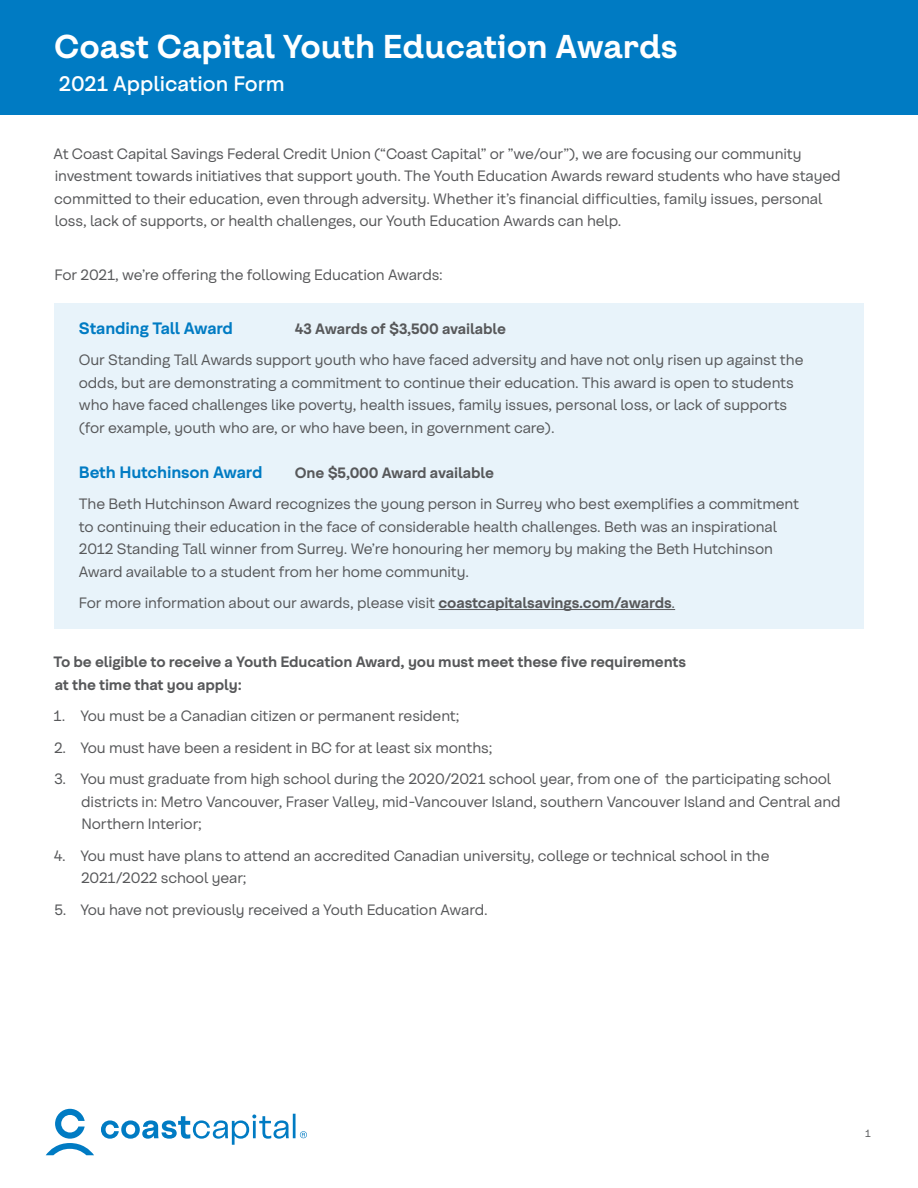
<style>
.page{position:relative;width:918px;height:1188px;background:#fff}
.page>*{position:absolute;margin:0;border:0;box-sizing:border-box;transform-origin:0 0}
.t1{font:700 33px "Coast Sans Headline";color:#fff}
.t2{font:500 21px "Coast Sans";color:#fff}
.t3{font:700 16.5px "Coast Sans";letter-spacing:-.01em;color:#007bc3}
.t4{font:15px/22.5px "Coast Sans";letter-spacing:-.01em;color:#57585a}
.t5{font:700 15px/22.5px "Coast Sans";letter-spacing:-.01em;color:#57585a}
.t6{font:10.5px "Coast Sans";color:#57585a}
.s1{font-weight:700}
</style>
<div class="page">
<svg style="left:46px;top:1109px;width:261px;height:46px"></svg>
<div style="left:0;top:0;width:918px;height:115px;background:#007bc3"></div>
<div style="left:55px;top:304px;width:809px;height:325px;background:#e8f3fa"></div>
<hr style="left:438px;top:609px;width:237px;height:1px;background:#57585a">
<h1 class="t1" style="left:54px;top:28px;width:625px">Coast Capital Youth Education Awards</h1>
<h2 class="t2" style="left:59px;top:72px;width:227px">2021 Application Form</h2>
<p class="t4" style="left:54px;top:142px;width:789px">At Coast Capital Savings Federal Credit Union (“Coast Capital” or ”we/our”), we are focusing our community investment towards initiatives that support youth. The Youth Education Awards reward students who have stayed committed to their education, even through adversity. Whether it’s financial difficulties, family issues, personal loss, lack of supports, or health challenges, our Youth Education Awards can help.</p>
<p class="t4" style="left:55px;top:264px;width:390px">For 2021, we’re offering the following Education Awards:</p>
<p class="t3" style="left:79px;top:318px;width:156px">Standing Tall Award</p>
<p class="t5" style="left:295px;top:317px;width:213px">43 Awards of $3,500 available</p>
<p class="t4" style="left:79px;top:348px;width:726px">Our Standing Tall Awards support youth who have faced adversity and have not only risen up against the odds, but are demonstrating a commitment to continue their education. This award is open to students who have faced challenges like poverty, health issues, family issues, personal loss, or lack of supports (for example, youth who are, or who have been, in government care).</p>
<p class="t3" style="left:79px;top:462px;width:185px">Beth Hutchinson Award</p>
<p class="t5" style="left:295px;top:461px;width:201px">One $5,000 Award available</p>
<p class="t4" style="left:79px;top:492px;width:722px">The Beth Hutchinson Award recognizes the young person in Surrey who best exemplifies a commitment to continuing their education in the face of considerable health challenges. Beth was an inspirational 2012 Standing Tall winner from Surrey. We’re honouring her memory by making the Beth Hutchinson Award available to a student from her home community.</p>
<p class="t4" style="left:79px;top:591px;width:598px">For more information about our awards, please visit <span class="s1">coastcapitalsavings.com/awards</span>.</p>
<p class="t5" style="left:54px;top:651px;width:634px">To be eligible to receive a Youth Education Award, you must meet these five requirements at the time that you apply:</p>
<p class="t4" style="left:54px;top:705px;width:408px">1. You must be a Canadian citizen or permanent resident;</p>
<p class="t4" style="left:54px;top:736px;width:440px">2. You must have been a resident in BC for at least six months;</p>
<p class="t4" style="left:81px;top:768px;width:761px;text-indent:-27px">3. You must graduate from high school during the 2020/2021 school year, from one of the participating school districts in: Metro Vancouver, Fraser Valley, mid-Vancouver Island, southern Vancouver Island and Central and<br>Northern Interior;</p>
<p class="t4" style="left:81px;top:844px;width:690px;text-indent:-27px">4. You must have plans to attend an accredited Canadian university, college or technical school in the<br>2021/2022 school year;</p>
<p class="t4" style="left:55px;top:898px;width:435px">5. You have not previously received a Youth Education Award.</p>
<p class="t6" style="left:865px;top:1128px;width:7px">1</p>
</div>
